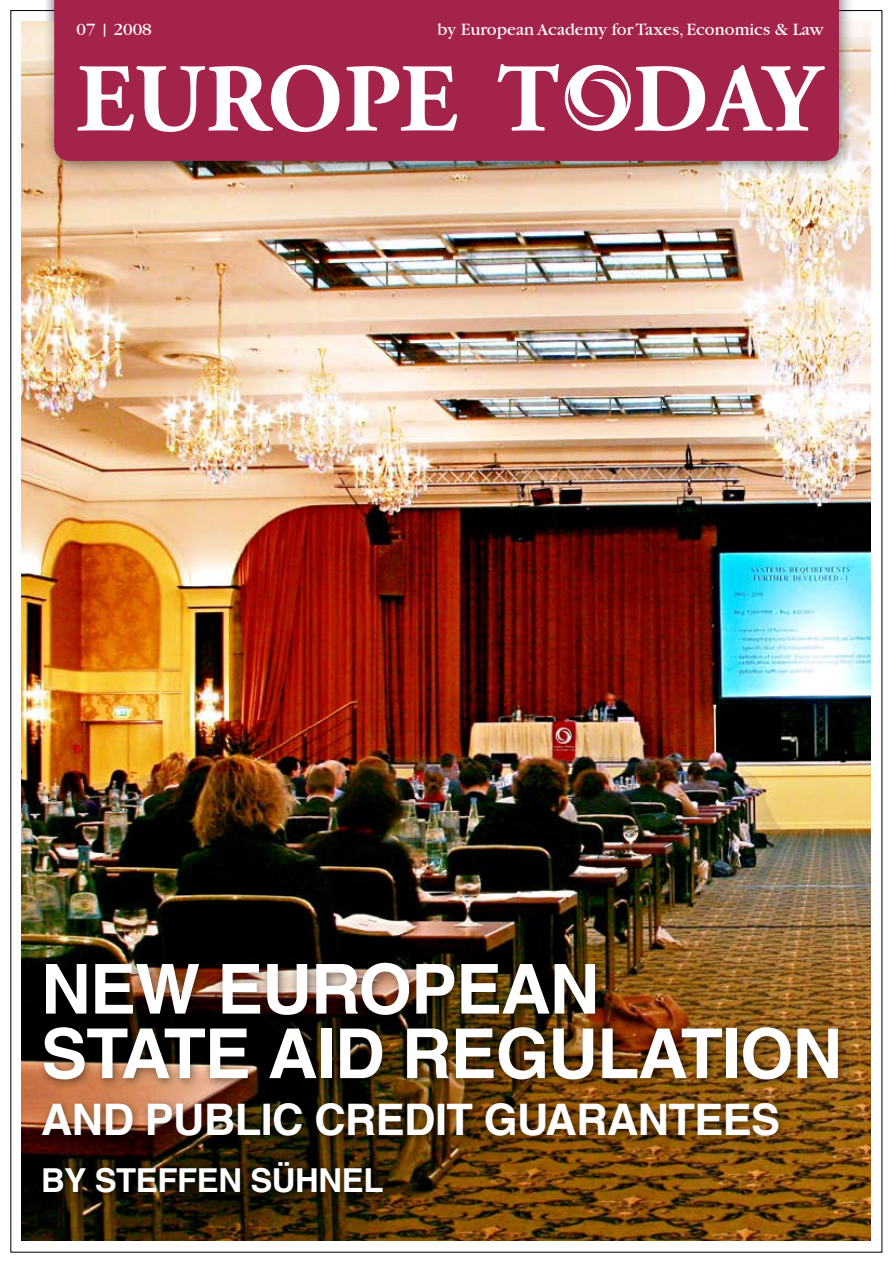
<style>
.page{position:relative;width:893px;height:1263px;background:#fff}
.page>*{position:absolute;margin:0;border:0;box-sizing:border-box;transform-origin:0 0}
.t1{font:700 69px/64.5px "Helvetica LT Com";letter-spacing:-.015em;color:#fff}
.t2{font:700 43.5px "Helvetica LT Com";letter-spacing:-.015em;color:#fff}
.t3{font:700 33px "Helvetica LT Com";letter-spacing:-.015em;color:#fff}
.t4{font:18px "Garamond";color:#fff}
</style>
<div class="page">
<img style="left:22px;top:22px;width:849px;height:1219px">
<div style="left:41px;top:0;width:830px;height:189px;background:#000;opacity:.5"></div>
<div style="left:54px;top:0;width:785px;height:161px;background:#a4234b"></div>
<svg style="left:55px;top:0;width:402px;height:132px"></svg>
<svg style="left:498px;top:64px;width:61px;height:67px"></svg>
<svg style="left:565px;top:65px;width:260px;height:66px"></svg>
<div style="left:35px;top:956px;width:858px;height:296px;background:#000;opacity:.5"></div>
<p class="t4" style="left:77px;top:19px;width:77px">07 | 2008</p>
<p class="t4" style="left:437px;top:19px;width:388px">by European Academy for Taxes, Economics &amp; Law</p>
<h1 class="t1" style="left:41px;top:957px;width:793px">NEW EUROPEAN<br>STATE AID REGULATION</h1>
<h2 class="t2" style="left:41px;top:1093px;width:736px">AND PUBLIC CREDIT GUARANTEES</h2>
<h3 class="t3" style="left:41px;top:1160px;width:344px">BY STEFFEN SÜHNEL</h3>
</div>
